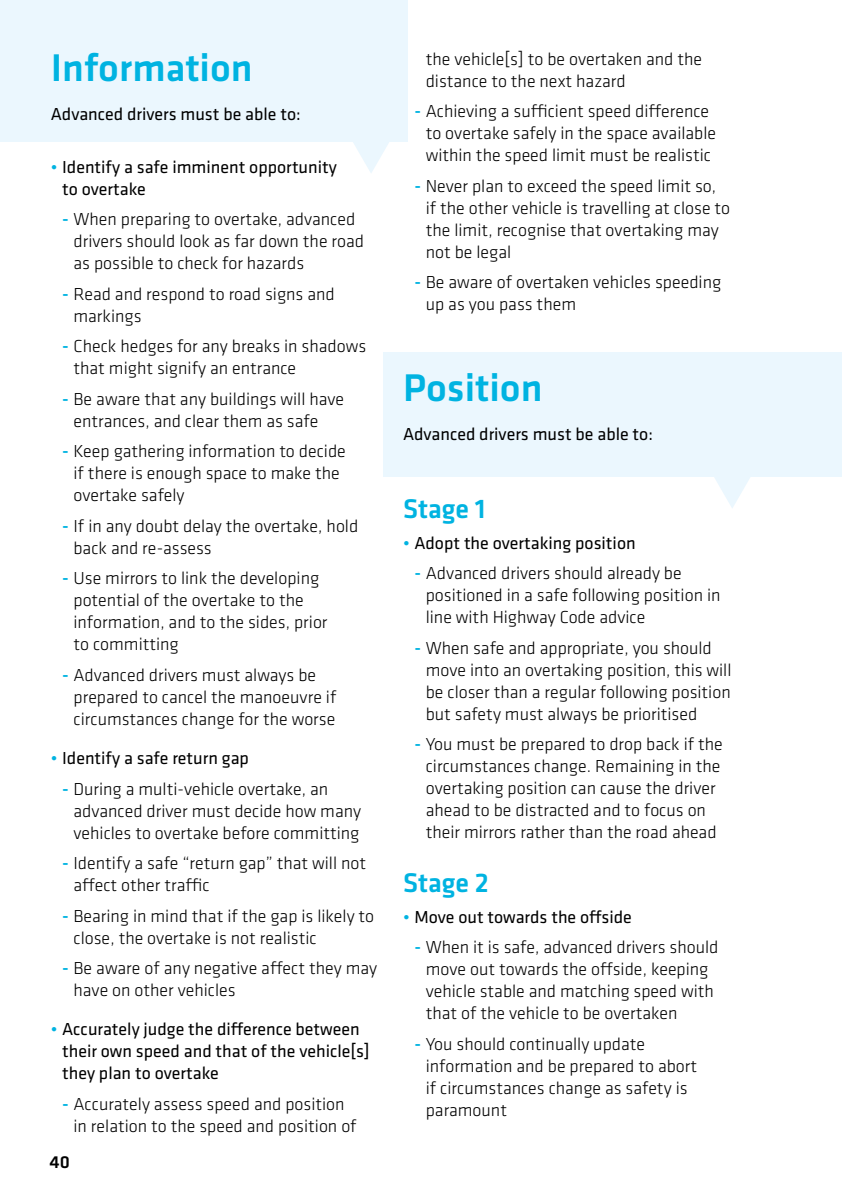
<style>
.page{position:relative;width:842px;height:1191px;background:#fff}
.page>*{position:absolute;margin:0;border:0;box-sizing:border-box;transform-origin:0 0}
.t1{font:500 40px "Klavika";color:#00b3e1}
.t2{font:500 28px "Klavika";color:#00b3e1}
.t3{font:300 18px/22px "Klavika";color:#000}
.t4{font:18px/22px "Klavika";color:#000}
.t5{font:500 18px "Klavika";color:#000}
.s1{color:#00b3e1}
.s2{font-weight:500;color:#00b3e1}
</style>
<div class="page">
<div style="left:0;top:0;width:408px;height:142px;background:#ebf7fe"></div>
<svg style="left:353px;top:142px;width:36px;height:31px"></svg>
<div style="left:384px;top:353px;width:458px;height:124px;background:#ebf7fe"></div>
<svg style="left:714px;top:477px;width:36px;height:31px"></svg>
<h1 class="t1" style="left:51px;top:41px;width:203px">Information</h1>
<p class="t4" style="left:51px;top:103px;width:251px">Advanced drivers must be able to:</p>
<p class="t4" style="left:62px;top:155px;width:276px;text-indent:-11px"><span class="s1">•</span> Identify a safe imminent opportunity to overtake</p>
<p class="t3" style="left:73px;top:208px;width:292px;text-indent:-11px"><span class="s2">-</span> When preparing to overtake, advanced drivers should look as far down the road as possible to check for hazards</p>
<p class="t3" style="left:73px;top:283px;width:263px;text-indent:-11px"><span class="s2">-</span> Read and respond to road signs and markings</p>
<p class="t3" style="left:73px;top:335px;width:294px;text-indent:-11px"><span class="s2">-</span> Check hedges for any breaks in shadows that might signify an entrance</p>
<p class="t3" style="left:73px;top:388px;width:272px;text-indent:-11px"><span class="s2">-</span> Be aware that any buildings will have entrances, and clear them as safe</p>
<p class="t3" style="left:73px;top:440px;width:274px;text-indent:-11px"><span class="s2">-</span> Keep gathering information to decide if there is enough space to make the overtake safely</p>
<p class="t3" style="left:73px;top:515px;width:286px;text-indent:-11px"><span class="s2">-</span> If in any doubt delay the overtake, hold back and re-assess</p>
<p class="t3" style="left:73px;top:567px;width:256px;text-indent:-11px"><span class="s2">-</span> Use mirrors to link the developing potential of the overtake to the information, and to the sides, prior to committing</p>
<p class="t3" style="left:73px;top:664px;width:264px;text-indent:-11px"><span class="s2">-</span> Advanced drivers must always be prepared to cancel the manoeuvre if circumstances change for the worse</p>
<p class="t4" style="left:51px;top:746px;width:200px"><span class="s1">•</span> Identify a safe return gap</p>
<p class="t3" style="left:73px;top:777px;width:289px;text-indent:-11px"><span class="s2">-</span> During a multi-vehicle overtake, an advanced driver must decide how many vehicles to overtake before committing</p>
<p class="t3" style="left:73px;top:852px;width:294px;text-indent:-11px"><span class="s2">-</span> Identify a safe “return gap” that will not affect other traffic</p>
<p class="t3" style="left:73px;top:904px;width:302px;text-indent:-11px"><span class="s2">-</span> Bearing in mind that if the gap is likely to close, the overtake is not realistic</p>
<p class="t3" style="left:73px;top:957px;width:305px;text-indent:-11px"><span class="s2">-</span> Be aware of any negative affect they may have on other vehicles</p>
<p class="t4" style="left:62px;top:1017px;width:309px;text-indent:-11px"><span class="s1">•</span> Accurately judge the difference between their own speed and that of the vehicle[s] they plan to overtake</p>
<p class="t3" style="left:73px;top:1092px;width:285px;text-indent:-11px"><span class="s2">-</span> Accurately assess speed and position in relation to the speed and position of</p>
<p class="t5" style="left:50px;top:1150px;width:22px">40</p>
<p class="t3" style="left:426px;top:48px;width:278px">the vehicle[s] to be overtaken and the distance to the next hazard</p>
<p class="t3" style="left:426px;top:100px;width:292px;text-indent:-11px"><span class="s2">-</span> Achieving a sufficient speed difference to overtake safely in the space available within the speed limit must be realistic</p>
<p class="t3" style="left:426px;top:175px;width:306px;text-indent:-11px"><span class="s2">-</span> Never plan to exceed the speed limit so, if the other vehicle is travelling at close to the limit, recognise that overtaking may not be legal</p>
<p class="t3" style="left:426px;top:271px;width:297px;text-indent:-11px"><span class="s2">-</span> Be aware of overtaken vehicles speeding up as you pass them</p>
<h1 class="t1" style="left:403px;top:361px;width:141px">Position</h1>
<p class="t4" style="left:403px;top:422px;width:251px">Advanced drivers must be able to:</p>
<h2 class="t2" style="left:403px;top:490px;width:84px">Stage 1</h2>
<p class="t4" style="left:403px;top:531px;width:234px"><span class="s1">•</span> Adopt the overtaking position</p>
<p class="t3" style="left:426px;top:562px;width:296px;text-indent:-11px"><span class="s2">-</span> Advanced drivers should already be positioned in a safe following position in line with Highway Code advice</p>
<p class="t3" style="left:426px;top:636px;width:307px;text-indent:-11px"><span class="s2">-</span> When safe and appropriate, you should move into an overtaking position, this will be closer than a regular following position but safety must always be prioritised</p>
<p class="t3" style="left:414px;top:733px;width:310px;text-align:center"><span class="s2">-</span> You must be prepared to drop back if the circumstances change. Remaining in the overtaking position can cause the driver ahead to be distracted and to focus on their mirrors rather than the road ahead</p>
<h2 class="t2" style="left:403px;top:864px;width:87px">Stage 2</h2>
<p class="t4" style="left:403px;top:905px;width:230px"><span class="s1">•</span> Move out towards the offside</p>
<p class="t3" style="left:426px;top:936px;width:294px;text-indent:-11px"><span class="s2">-</span> When it is safe, advanced drivers should move out towards the offside, keeping vehicle stable and matching speed with that of the vehicle to be overtaken</p>
<p class="t3" style="left:426px;top:1032px;width:273px;text-indent:-11px"><span class="s2">-</span> You should continually update information and be prepared to abort if circumstances change as safety is paramount</p>
</div>
